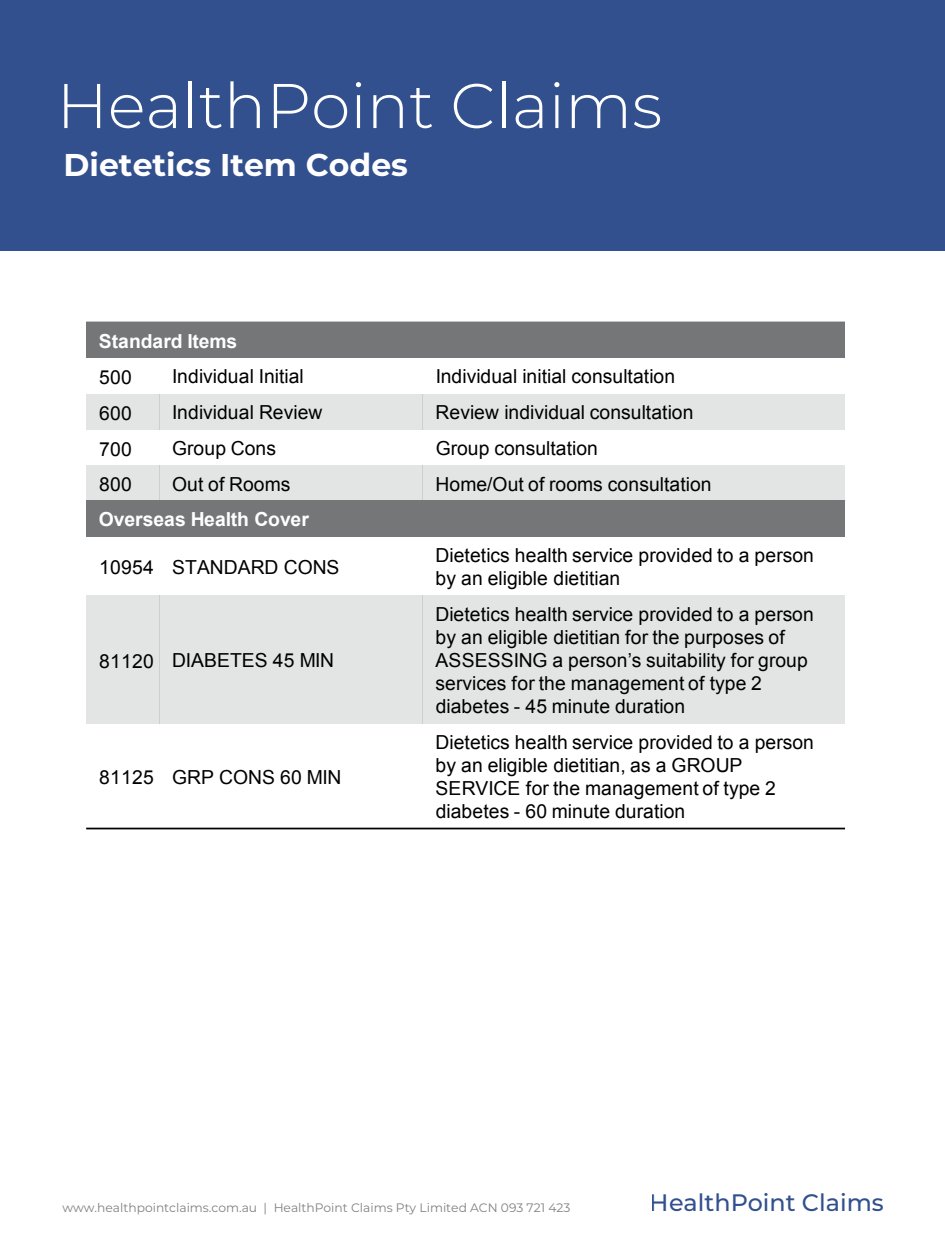
<style>
.page{position:relative;width:945px;height:1260px;background:#fff}
.page>*{position:absolute;margin:0;border:0;box-sizing:border-box;transform-origin:0 0}
.t1{font:300 63px "Montserrat";color:#fff}
.t2{font:700 31.5px "Montserrat";color:#fff}
.t3{font:500 23.8px "Montserrat";color:#32508d}
.t4{font:19.43px "Arial";letter-spacing:.005em;color:#000}
.t5{font:700 19.43px "Arial";color:#fff}
.t6{font:19.25px/23.1px "Arial";letter-spacing:.005em;color:#000}
.t7{font:700 19.25px "Arial";color:#fff}
.t8{font:12.25px "Montserrat";color:#808080}
.s1{font-size:19.43px}
.s2{font-size:19.25px}
</style>
<div class="page">
<div style="left:0;top:0;width:945px;height:250px;background:#32508d"></div>
<div style="left:86px;top:322px;width:759px;height:36px;background:#747678"></div>
<div style="left:86px;top:394px;width:74px;height:36px;background:#e3e4e4"></div>
<div style="left:160px;top:394px;width:263px;height:36px;background:#e3e4e4"></div>
<div style="left:423px;top:394px;width:422px;height:36px;background:#e3e4e4"></div>
<div style="left:86px;top:465px;width:74px;height:36px;background:#e3e4e4"></div>
<div style="left:160px;top:465px;width:263px;height:36px;background:#e3e4e4"></div>
<div style="left:423px;top:465px;width:422px;height:36px;background:#e3e4e4"></div>
<div style="left:86px;top:501px;width:759px;height:36px;background:#747678"></div>
<div style="left:86px;top:595px;width:74px;height:129px;background:#e3e4e4"></div>
<div style="left:160px;top:595px;width:263px;height:129px;background:#e3e4e4"></div>
<div style="left:423px;top:595px;width:422px;height:129px;background:#e3e4e4"></div>
<hr style="left:86px;top:500px;width:759px;height:2px;background:#747678">
<hr style="left:86px;top:828px;width:759px;height:1px;background:#000">
<h1 class="t1" style="left:57px;top:63px;width:607px">HealthPoint Claims</h1>
<h2 class="t2" style="left:64px;top:143px;width:346px">Dietetics Item Codes</h2>
<p class="t7" style="left:99px;top:328px;width:140px">Standard Items</p>
<p class="t6" style="left:99px;top:366px;width:34px">500</p>
<p class="t6" style="left:172px;top:365px;width:133px">Individual Initial</p>
<p class="t6" style="left:436px;top:365px;width:241px">Individual initial consultation</p>
<p class="t6" style="left:99px;top:402px;width:34px">600</p>
<p class="t6" style="left:172px;top:401px;width:152px">Individual Review</p>
<p class="t6" style="left:436px;top:401px;width:259px">Review individual consultation</p>
<p class="t4" style="left:99px;top:436px;width:34px">700</p>
<p class="t6" style="left:172px;top:437px;width:105px">Group Cons</p>
<p class="t6" style="left:436px;top:437px;width:164px">Group consultation</p>
<p class="t6" style="left:99px;top:473px;width:34px">800</p>
<p class="t6" style="left:172px;top:472px;width:120px">Out of Rooms</p>
<p class="t6" style="left:436px;top:472px;width:278px">Home/Out of rooms consultation</p>
<p class="t5" style="left:99px;top:507px;width:212px">Overseas Health Cover</p>
<p class="t6" style="left:99px;top:555px;width:242px"><span class="s1">10954</span> STANDARD CONS</p>
<p class="t6" style="left:436px;top:544px;width:380px">Dietetics health service provided to a person by an eligible dietitian</p>
<p class="t6" style="left:99px;top:649px;width:237px">81120 DIABETES 45 MIN</p>
<p class="t4" style="left:99px;top:764px;width:244px"><span class="s2">81125</span> GRP CONS 60 MIN</p>
<p class="t6" style="left:436px;top:603px;width:380px">Dietetics health service provided to a person</p>
<p class="t4" style="left:436px;top:624px;width:351px">by an eligible dietitian for the purposes of</p>
<p class="t6" style="left:436px;top:649px;width:374px">ASSESSING a person’s suitability for group services for the management of type 2 diabetes - 45 minute duration</p>
<p class="t6" style="left:436px;top:731px;width:380px">Dietetics health service provided to a person</p>
<p class="t4" style="left:436px;top:753px;width:308px">by an eligible dietitian, as a GROUP</p>
<p class="t6" style="left:436px;top:777px;width:342px">SERVICE for the management of type 2 diabetes - 60 minute duration</p>
<p class="t8" style="left:62px;top:1199px;width:510px">www.healthpointclaims.com.au | HealthPoint Claims Pty Limited ACN 093 721 423</p>
<p class="t3" style="left:650px;top:1186px;width:236px">HealthPoint Claims</p>
</div>
